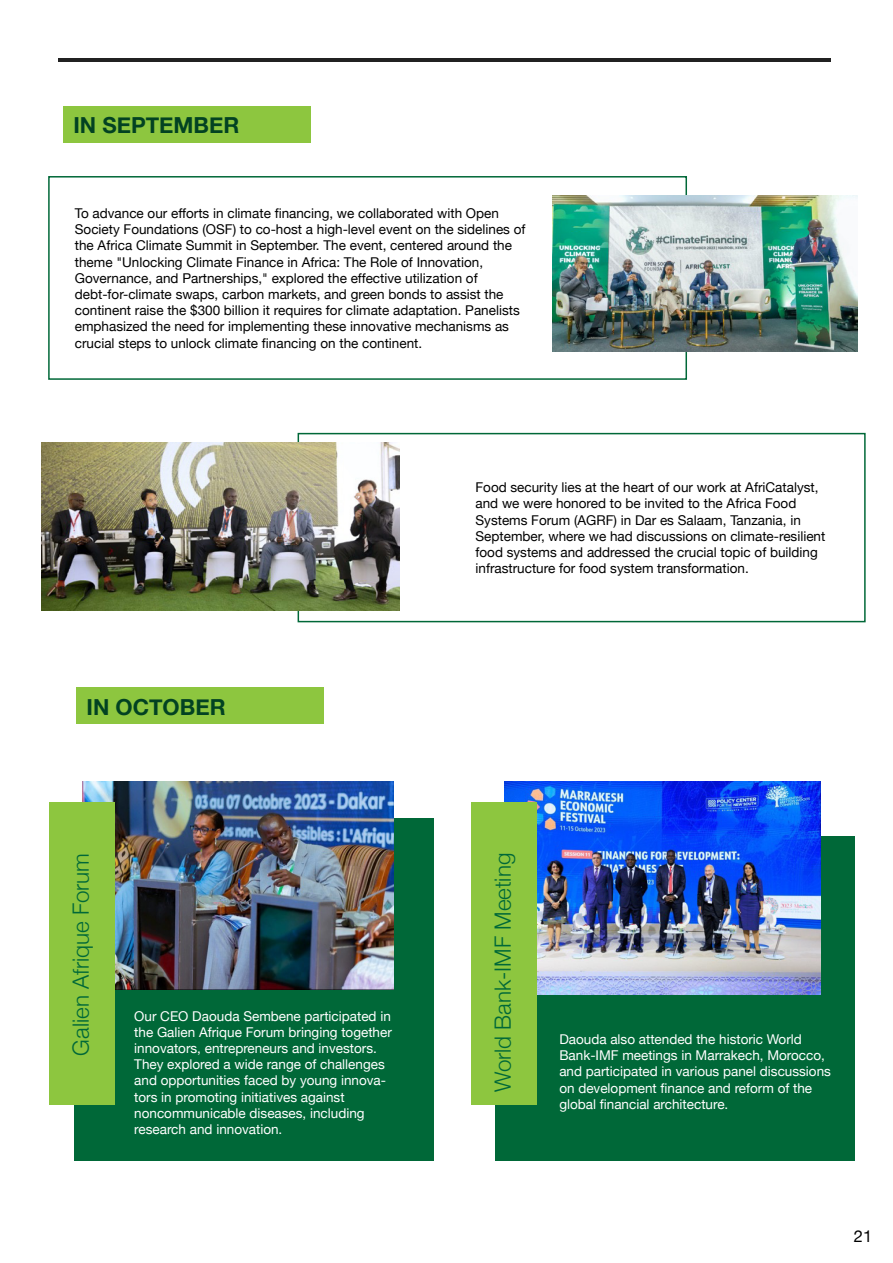
<style>
.page{position:relative;width:893px;height:1263px;background:#fff}
.page>*{position:absolute;margin:0;border:0;box-sizing:border-box;transform-origin:0 0}
.t1{font:300 22.35px "Helvetica Neue";color:#006838}
.t2{font:700 22.05px "Helvetica Neue";color:#024222}
.t3{font:16.5px "Helvetica Neue";color:#000}
.t4{font:13.5px/16.2px "Helvetica Neue";color:#000}
.t5{font:13.5px/16.2px "Helvetica Neue";color:#fff}
</style>
<div class="page">
<hr style="left:58px;top:58px;width:772px;height:3px;background:#212121">
<div style="left:298px;top:433px;width:568px;height:189px;border:2px solid #006838"></div>
<div style="left:48px;top:176px;width:639px;height:204px;border:2px solid #006838"></div>
<img style="left:552px;top:195px;width:305px;height:156px">
<div style="left:75px;top:818px;width:359px;height:342px;background:#006838"></div>
<div style="left:495px;top:836px;width:360px;height:324px;background:#006838"></div>
<img style="left:82px;top:782px;width:311px;height:207px">
<img style="left:41px;top:442px;width:358px;height:169px">
<div style="left:49px;top:802px;width:66px;height:302px;background:#8dc63f"></div>
<img style="left:504px;top:782px;width:317px;height:212px">
<div style="left:472px;top:802px;width:65px;height:302px;background:#8dc63f"></div>
<div style="left:76px;top:687px;width:247px;height:37px;background:#8dc63f"></div>
<div style="left:63px;top:106px;width:247px;height:36px;background:#8dc63f"></div>
<h2 class="t2" style="left:73px;top:108px;width:167px">IN SEPTEMBER</h2>
<p class="t4" style="left:75px;top:206px;width:452px">To advance our efforts in climate financing, we collaborated with Open Society Foundations (OSF) to co-host a high-level event on the sidelines of the Africa Climate Summit in September. The event, centered around the theme "Unlocking Climate Finance in Africa: The Role of Innovation, Governance, and Partnerships," explored the effective utilization of debt-for-climate swaps, carbon markets, and green bonds to assist the continent raise the $300 billion it requires for climate adaptation. Panelists emphasized the need for implementing these innovative mechanisms as crucial steps to unlock climate financing on the continent.</p>
<h2 class="t2" style="left:87px;top:690px;width:141px">IN OCTOBER</h2>
<p class="t4" style="left:475px;top:480px;width:351px">Food security lies at the heart of our work at AfriCatalyst, and we were honored to be invited to the Africa Food Systems Forum (AGRF) in Dar es Salaam, Tanzania, in September, where we had discussions on climate-resilient food systems and addressed the crucial topic of building infrastructure for food system transformation.</p>
<h1 class="t1" style="left:63px;top:1055px;width:204px;rotate:-90deg">Galien Afrique Forum</h1>
<p class="t5" style="left:134px;top:1008px;width:259px">Our CEO Daouda Sembene participated in the Galien Afrique Forum bringing together innovators, entrepreneurs and investors.<br>They explored a wide range of challenges and opportunities faced by young innova&shy;tors in promoting initiatives against noncommunicable diseases, including research and innovation.</p>
<h1 class="t1" style="left:485px;top:1092px;width:241px;rotate:-90deg">World Bank-IMF Meeting</h1>
<p class="t5" style="left:559px;top:1032px;width:273px">Daouda also attended the historic World Bank-IMF meetings in Marrakech, Morocco, and participated in various panel discussions on development finance and reform of the global financial architecture.</p>
<p class="t3" style="left:854px;top:1224px;width:20px">21</p>
</div>
